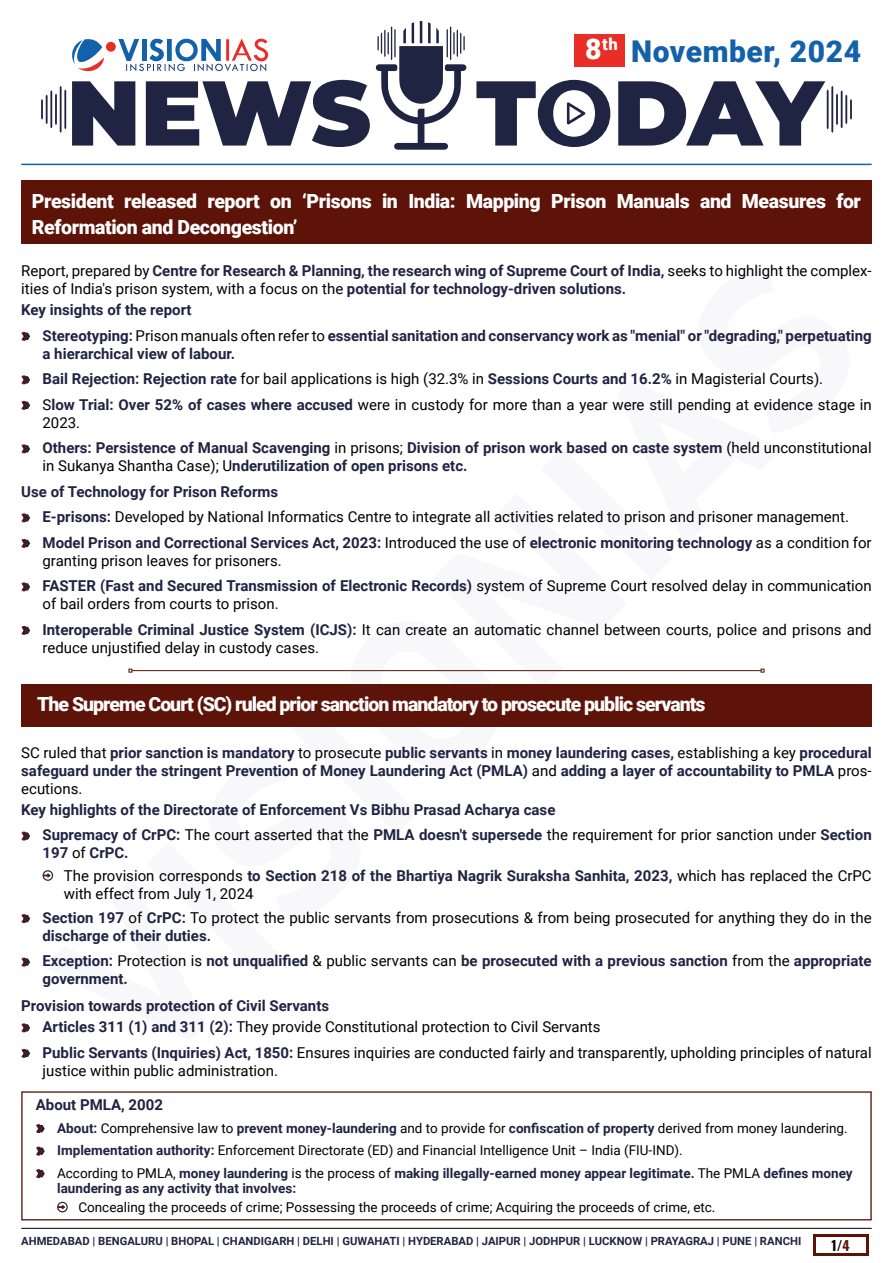
<style>
.page{position:relative;width:893px;height:1263px;background:#fff}
.page>*{position:absolute;margin:0;border:0;box-sizing:border-box;transform-origin:0 0}
.t1{font:900 30px "Roboto";letter-spacing:.02em;color:#1461ab}
.t2{font:900 19.5px/26.4px "Roboto";letter-spacing:-.02em;color:#fff}
.t3{font:900 19.5px "Roboto";letter-spacing:-.05em;color:#fff}
.t4{font:900 16.65px "Roboto";color:#fff}
.t5{font:700 15px/25.5px "Roboto";color:#202443}
.t6{font:15px/25.5px "Roboto";color:#000}
.t7{font:13.5px/22.5px "Roboto";color:#000}
.t8{font:700 13.5px "Roboto";color:#202443}
.t9{font:13.5px "Oswald";color:#000}
.t10{font:700 11.25px "Roboto";color:#202443}
.s1{font-size:28.5px;color:#fff}
.s2{font-weight:400;color:#000}
.s3{font-weight:700;color:#202443}
.s4{color:#5d1308}
</style>
<div class="page">
<div style="left:21px;top:180px;width:851px;height:64px;background:#5d1308"></div>
<svg style="left:21px;top:832px;width:9px;height:8px"></svg>
<svg style="left:21px;top:914px;width:9px;height:9px"></svg>
<svg style="left:21px;top:958px;width:9px;height:8px"></svg>
<svg style="left:21px;top:1023px;width:9px;height:9px"></svg>
<svg style="left:21px;top:1049px;width:9px;height:9px"></svg>
<svg style="left:21px;top:332px;width:9px;height:9px"></svg>
<svg style="left:21px;top:375px;width:9px;height:9px"></svg>
<svg style="left:21px;top:401px;width:9px;height:9px"></svg>
<svg style="left:21px;top:444px;width:9px;height:9px"></svg>
<svg style="left:21px;top:513px;width:9px;height:9px"></svg>
<svg style="left:21px;top:539px;width:9px;height:9px"></svg>
<svg style="left:21px;top:582px;width:9px;height:9px"></svg>
<svg style="left:21px;top:626px;width:9px;height:9px"></svg>
<div style="left:21px;top:684px;width:851px;height:43px;background:#5d1308"></div>
<div style="left:21px;top:1091px;width:851px;height:129px;background:#fff;border:1px solid #5d1308"></div>
<svg style="left:36px;top:1124px;width:9px;height:9px"></svg>
<svg style="left:36px;top:1147px;width:9px;height:8px"></svg>
<svg style="left:36px;top:1169px;width:9px;height:9px"></svg>
<svg style="left:57px;top:1202px;width:11px;height:10px"></svg>
<div style="left:574px;top:34px;width:51px;height:33px;background:#e82e26"></div>
<hr style="left:21px;top:1228px;width:851px;height:1px;background:#000">
<div style="left:813px;top:1234px;width:55px;height:22px;background:#5d1308"></div>
<div style="left:816px;top:1237px;width:49px;height:16px;background:#fff"></div>
<svg style="left:72px;top:81px;width:63px;height:65px"></svg>
<svg style="left:146px;top:80px;width:224px;height:67px"></svg>
<svg style="left:476px;top:80px;width:134px;height:67px"></svg>
<svg style="left:376px;top:21px;width:90px;height:129px"></svg>
<svg style="left:41px;top:86px;width:25px;height:47px"></svg>
<svg style="left:618px;top:81px;width:234px;height:65px"></svg>
<svg style="left:72px;top:39px;width:32px;height:33px"></svg>
<svg style="left:118px;top:38px;width:150px;height:34px"></svg>
<div style="left:106px;top:42px;width:10px;height:10px;background:#e82e26;border-radius:50%"></div>
<hr style="left:21px;top:164px;width:851px;height:1px;background:#1461ab">
<p class="t4" style="left:602px;top:32px;width:17px">th</p>
<h1 class="t1" style="left:585px;top:30px;width:277px"><span class="s1">8</span> November, 2024</h1>
<h2 class="t2" style="left:32px;top:187px;width:831px">President released report on ‘Prisons in India: Mapping Prison Manuals and Measures for<br>Reformation and Decongestion’</h2>
<p class="t5" style="left:21px;top:261px;width:852px;line-height:18px"><span class="s2">Report, prepared by</span> Centre for Research &amp; Planning, the research wing of Supreme Court of India, <span class="s2">seeks to highlight the complex&shy;ities of India's prison system, with a focus on the</span> potential for technology-driven solutions.</p>
<p class="t5" style="left:43px;top:296px;width:831px;text-indent:-21px">Key insights of the report<br>Stereotyping: <span class="s2">Prison manuals often refer to</span> essential sanitation and conservancy work as "menial" or "degrading," perpetuating</p>
<p class="t6" style="left:43px;top:340px;width:831px"><span class="s3">a hierarchical view of labour.<br>Bail Rejection: Rejection rate</span> for bail applications is high (32.3% in <span class="s3">Sessions Courts and 16.2%</span> in Magisterial Courts).<br>S<span class="s3">low Trial: Over 52% of cases where accused</span> were in custody for more than a year were still pending at evidence stage in</p>
<p class="t5" style="left:43px;top:409px;width:831px"><span class="s2">2023.<br></span>Others: Persistence of Manual Scavenging <span class="s2">in prisons;</span> Division of prison work based on caste system <span class="s2">(held unconstitutional</span></p>
<p class="t5" style="left:21px;top:452px;width:448px;text-indent:21px"><span class="s2">in Sukanya Shantha Case); U</span>nderutilization of open prisons etc.<br>Use of Technology for Prison Reforms</p>
<p class="t6" style="left:43px;top:503px;width:831px"><span class="s3">E-prisons:</span> Developed by National Informatics Centre to integrate all activities related to prison and prisoner management.<br><span class="s3">Model Prison and Correctional Services Act, 2023:</span> Introduced the use of <span class="s3">electronic monitoring technology</span> as a condition for</p>
<p class="t6" style="left:43px;top:547px;width:831px">granting prison leaves for prisoners.<br><span class="s3">FASTER (Fast and Secured Transmission of Electronic Records)</span> system of Supreme Court resolved delay in communication</p>
<p class="t6" style="left:43px;top:590px;width:831px">of bail orders from courts to prison.<br><span class="s3">Interoperable Criminal Justice System (ICJS):</span> It can create an automatic channel between courts, police and prisons and</p>
<p class="t6" style="left:43px;top:634px;width:278px">reduce unjustified delay in custody cases.</p>
<h2 class="t3" style="left:37px;top:690px;width:670px">The Supreme Court (SC) ruled prior sanction mandatory to prosecute public servants</h2>
<p class="t5" style="left:21px;top:743px;width:852px;line-height:18px;text-align:justify"><span class="s2">SC ruled that</span> prior sanction is mandatory <span class="s2">to prosecute</span> public servants <span class="s2">in</span> money laundering cases, <span class="s2">establishing a key</span> procedural safeguard under the stringent Prevention of Money Laundering Act (PMLA) <span class="s2">and</span> adding a layer of accountability to PMLA <span class="s2">pros&shy;ecutions.</span></p>
<p class="t5" style="left:43px;top:796px;width:831px;text-indent:-21px">Key highlights of the Directorate of Enforcement Vs Bibhu Prasad Acharya case<br>Supremacy of CrPC: <span class="s2">The court asserted that the</span> PMLA doesn't supersede <span class="s2">the requirement for prior sanction under</span> Section</p>
<p class="t5" style="left:64px;top:841px;width:809px;line-height:22.5px;text-indent:-21px">197 <span class="s2">of</span> CrPC.<br><span class="s2">The provision corresponds</span> to Section 218 of the Bhartiya Nagrik Suraksha Sanhita, 2023, <span class="s2">which has replaced the CrPC</span></p>
<p class="t6" style="left:43px;top:881px;width:831px;line-height:24px;text-indent:21px">with effect from July 1, 2024<br><span class="s3">Section 197</span> of <span class="s3">CrPC:</span> To protect the public servants from prosecutions &amp; from being prosecuted for anything they do in the</p>
<p class="t5" style="left:43px;top:922px;width:831px">discharge of their duties.<br>Exception: <span class="s2">Protection is</span> not unqualified <span class="s2">&amp; public servants can</span> be prosecuted with a previous sanction <span class="s2">from the</span> appropriate</p>
<p class="t5" style="left:21px;top:965px;width:309px;line-height:26.7px;text-indent:21px">government.<br>Provision towards protection of Civil Servants</p>
<p class="t6" style="left:43px;top:1013px;width:831px"><span class="s3">Articles 311 (1) and 311 (2):</span> They provide Constitutional protection to Civil Servants<br><span class="s3">Public Servants (Inquiries) Act, 1850:</span> Ensures inquiries are conducted fairly and transparently, upholding principles of natural</p>
<p class="t6" style="left:43px;top:1057px;width:237px">justice within public administration.</p>
<p class="t5" style="left:36px;top:1092px;width:129px">About PMLA, 2002</p>
<p class="t7" style="left:57px;top:1116px;width:797px"><span class="s3">About:</span> Comprehensive law to <span class="s3">prevent money-laundering</span> and to provide for <span class="s3">confiscation of property</span> derived from money laundering.<br><span class="s3">Implementation authority:</span> Enforcement Directorate (ED) and Financial Intelligence Unit – India (FIU-IND).<br>According to PMLA, <span class="s3">money laundering</span> is the process of <span class="s3">making illegally-earned money appear legitimate.</span> The PMLA <span class="s3">defines money</span></p>
<p class="t8" style="left:57px;top:1178px;width:241px">laundering as any activity that involves:</p>
<p class="t7" style="left:78px;top:1196px;width:639px">Concealing the proceeds of crime; Possessing the proceeds of crime; Acquiring the proceeds of crime, etc.</p>
<p class="t10" style="left:21px;top:1233px;width:781px">AHMEDABAD | BENGALURU | BHOPAL | CHANDIGARH | DELHI | GUWAHATI | HYDERABAD | JAIPUR | JODHPUR | LUCKNOW | PRAYAGRAJ | PUNE | RANCHI</p>
<p class="t9" style="left:832px;top:1233px;width:20px">1/<span class="s4">4</span></p>
</div>
